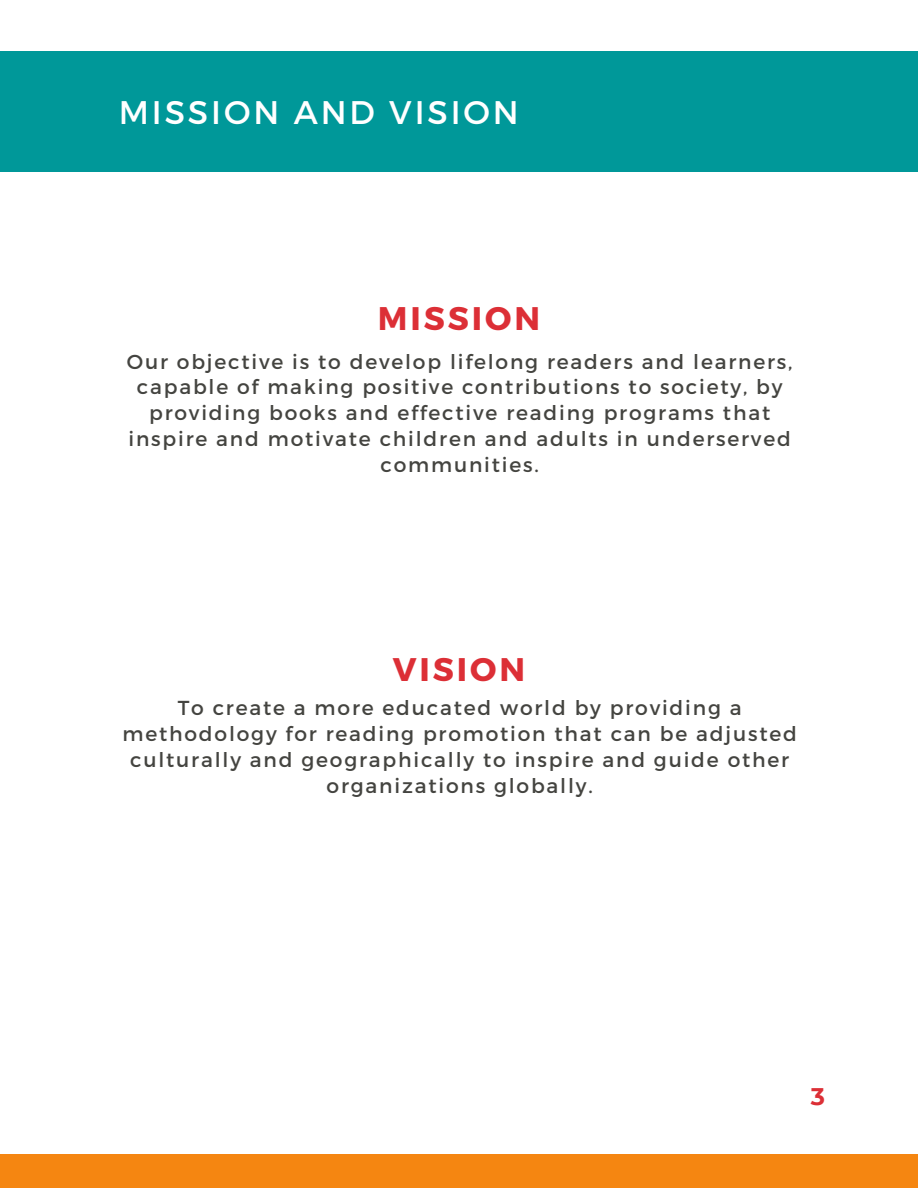
<style>
.page{position:relative;width:918px;height:1188px;background:#fff}
.page>*{position:absolute;margin:0;border:0;box-sizing:border-box;transform-origin:0 0}
.t1{font:32.7px "Montserrat";letter-spacing:.09em;color:#fff}
.t2{font:700 32.7px "Montserrat";letter-spacing:.09em;color:#dc2f36}
.t3{font:700 24px "Montserrat";color:#dc2f36}
.t4{font:20.25px/25.8px "Montserrat";letter-spacing:.09em;color:#444440;text-align:center}
</style>
<div class="page">
<div style="left:0;top:52px;width:918px;height:120px;background:#009899"></div>
<div style="left:0;top:1155px;width:918px;height:33px;background:#f58611"></div>
<p class="t1" style="left:119px;top:91px;width:402px">MISSION AND VISION</p>
<p class="t2" style="left:378px;top:297px;width:164px">MISSION</p>
<p class="t4" style="left:127px;top:347px;width:667px">Our objective is to develop lifelong readers and learners, capable of making positive contributions to society, by providing books and effective reading programs that inspire and motivate children and adults in underserved communities.</p>
<p class="t2" style="left:393px;top:648px;width:134px">VISION</p>
<p class="t4" style="left:123px;top:694px;width:676px">To create a more educated world by providing a methodology for reading promotion that can be adjusted culturally and geographically to inspire and guide other organizations globally.</p>
<p class="t3" style="left:811px;top:1081px;width:16px">3</p>
</div>
